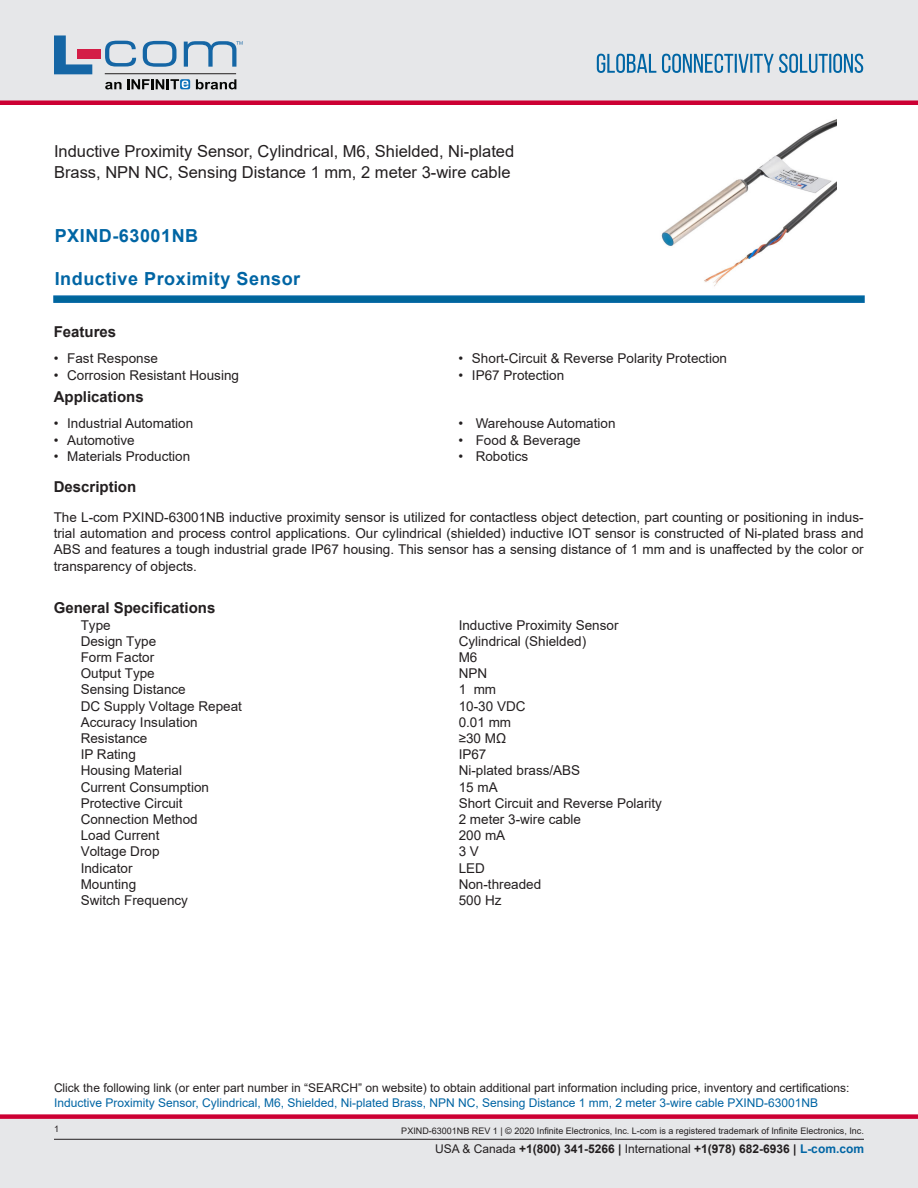
<style>
.page{position:relative;width:918px;height:1188px;background:#fff}
.page>*{position:absolute;margin:0;border:0;box-sizing:border-box;transform-origin:0 0}
.PN{font:700 18px "Arial";letter-spacing:.03em;color:#0065a4}
.Web_Description_Para{font:16.5px/21px "Arial";color:#231f20}
.LCOM_Section_Header{font:700 15px "Arial";color:#231f20}
.Head1{font:700 15px "Arial";color:#231f20}
.MarketingDescription{font:13.5px/16.2px "Arial";color:#231f20;text-align:justify}
.Specs_Para{font:13.5px/16.2px "Arial";color:#231f20}
.Description_and_PN_L{font:12px/14.4px "Arial";color:#231f20}
.t1{font:700 12px "Arial";color:#231f20}
.t2{font:9px "Arial";color:#231f20}
.s1{color:#0065a4}
.s2{font-weight:400}
</style>
<div class="page">
<div style="left:0;top:1119px;width:918px;height:69px;background:#e6e7e9"></div>
<div style="left:0;top:1114px;width:918px;height:5px;background:#c03"></div>
<div style="left:0;top:0;width:918px;height:102px;background:#e6e7e9"></div>
<div style="left:0;top:100px;width:918px;height:5px;background:#c03"></div>
<hr style="left:54px;top:1139px;width:810px;height:1px;background:#231f20">
<svg style="left:597px;top:54px;width:266px;height:19px"></svg>
<svg style="left:53px;top:295px;width:812px;height:8px;background:#0f6ea3"></svg>
<hr style="left:105px;top:73px;width:131px;height:1px;background:#211e1e">
<svg style="left:54px;top:35px;width:38px;height:39px"></svg>
<svg style="left:143px;top:41px;width:34px;height:26px"></svg>
<svg style="left:105px;top:41px;width:31px;height:26px"></svg>
<div style="left:77px;top:49px;width:23px;height:10px;background:#d41e47"></div>
<svg style="left:180px;top:79px;width:10px;height:10px"></svg>
<svg style="left:196px;top:79px;width:40px;height:10px"></svg>
<svg style="left:105px;top:79px;width:83px;height:10px"></svg>
<svg style="left:184px;top:41px;width:59px;height:26px"></svg>
<img style="left:661px;top:119px;width:175px;height:168px">
<h1 class="Web_Description_Para" style="left:54px;top:141px;width:462px">Inductive Proximity Sensor, Cylindrical, M6, Shielded, Ni-plated<br>Brass, NPN NC, Sensing Distance 1 mm, 2 meter 3-wire cable</h1>
<p class="PN" style="left:55px;top:223px;width:145px">PXIND-63001NB</p>
<p class="PN" style="left:55px;top:266px;width:247px">Inductive Proximity Sensor</p>
<p class="LCOM_Section_Header" style="left:54px;top:321px;width:64px">Features</p>
<p class="MarketingDescription" style="left:54px;top:350px;width:106px">• Fast Response</p>
<p class="MarketingDescription" style="left:54px;top:367px;width:187px">• Corrosion Resistant Housing</p>
<p class="LCOM_Section_Header" style="left:54px;top:386px;width:92px">Applications</p>
<p class="MarketingDescription" style="left:54px;top:416px;width:141px">• Industrial Automation</p>
<p class="MarketingDescription" style="left:54px;top:432px;width:83px">• Automotive</p>
<p class="MarketingDescription" style="left:54px;top:448px;width:138px">• Materials Production</p>
<p class="MarketingDescription" style="left:458px;top:350px;width:270px">• Short-Circuit &amp; Reverse Polarity Protection</p>
<p class="MarketingDescription" style="left:458px;top:367px;width:107px">• IP67 Protection</p>
<p class="MarketingDescription" style="left:458px;top:416px;width:159px">• Warehouse Automation</p>
<p class="MarketingDescription" style="left:458px;top:432px;width:124px">• Food &amp; Beverage</p>
<p class="MarketingDescription" style="left:458px;top:448px;width:71px">• Robotics</p>
<p class="LCOM_Section_Header" style="left:54px;top:477px;width:84px">Description</p>
<p class="MarketingDescription" style="left:54px;top:509px;width:812px">The L-com PXIND-63001NB inductive proximity sensor is utilized for contactless object detection, part counting or positioning in indus&shy;trial automation and process control applications. Our cylindrical (shielded) inductive IOT sensor is constructed of Ni-plated brass and ABS and features a tough industrial grade IP67 housing. This sensor has a sensing distance of 1 mm and is unaffected by the color or transparency of objects.</p>
<p class="Head1" style="left:54px;top:598px;width:163px">General Specifications</p>
<p class="Specs_Para" style="left:459px;top:617px;width:161px">Inductive Proximity Sensor</p>
<p class="Specs_Para" style="left:459px;top:633px;width:129px">Cylindrical (Shielded)</p>
<p class="Specs_Para" style="left:459px;top:649px;width:20px">M6</p>
<p class="Specs_Para" style="left:459px;top:665px;width:30px">NPN</p>
<p class="Specs_Para" style="left:459px;top:682px;width:39px">1 mm</p>
<p class="Specs_Para" style="left:459px;top:698px;width:68px">10-30 VDC</p>
<p class="Specs_Para" style="left:459px;top:714px;width:54px">0.01 mm</p>
<p class="Specs_Para" style="left:459px;top:730px;width:49px">≥30 MΩ</p>
<p class="Specs_Para" style="left:459px;top:746px;width:29px">IP67</p>
<p class="Specs_Para" style="left:459px;top:763px;width:123px">Ni-plated brass/ABS</p>
<p class="Specs_Para" style="left:459px;top:779px;width:41px">15 mA</p>
<p class="Specs_Para" style="left:459px;top:795px;width:205px">Short Circuit and Reverse Polarity</p>
<p class="Specs_Para" style="left:459px;top:811px;width:124px">2 meter 3-wire cable</p>
<p class="Specs_Para" style="left:459px;top:827px;width:48px">200 mA</p>
<p class="Specs_Para" style="left:459px;top:844px;width:22px">3 V</p>
<p class="Specs_Para" style="left:459px;top:860px;width:28px">LED</p>
<p class="Specs_Para" style="left:459px;top:876px;width:84px">Non-threaded</p>
<p class="Specs_Para" style="left:459px;top:892px;width:44px">500 Hz</p>
<p class="Specs_Para" style="left:81px;top:617px;width:163px">Type<br>Design Type<br>Form Factor<br>Output Type<br>Sensing Distance<br>DC Supply Voltage Repeat<br>Accuracy Insulation<br>Resistance<br>IP Rating<br>Housing Material<br>Current Consumption<br>Protective Circuit<br>Connection Method<br>Load Current<br>Voltage Drop<br>Indicator<br>Mounting<br>Switch Frequency</p>
<p class="Description_and_PN_L" style="left:54px;top:1081px;width:797px">Click the following link (or enter part number in “SEARCH” on website) to obtain additional part information including price, inventory and certifications:<br><span class="s1">Inductive Proximity Sensor, Cylindrical, M6, Shielded, Ni-plated Brass, NPN NC, Sensing Distance 1 mm, 2 meter 3-wire cable PXIND-63001NB</span></p>
<p class="t2" style="left:54px;top:1123px;width:7px">1</p>
<p class="t2" style="left:401px;top:1125px;width:464px">PXIND-63001NB REV 1 | © 2020 Infinite Electronics, Inc. L-com is a registered trademark of Infinite Electronics, Inc.</p>
<p class="t1" style="left:435px;top:1140px;width:430px"><span class="s2">USA &amp; Canada</span> +1(800) 341-5266 | <span class="s2">International</span> +1(978) 682-6936 | <span class="s1">L-com.com</span></p>
</div>
